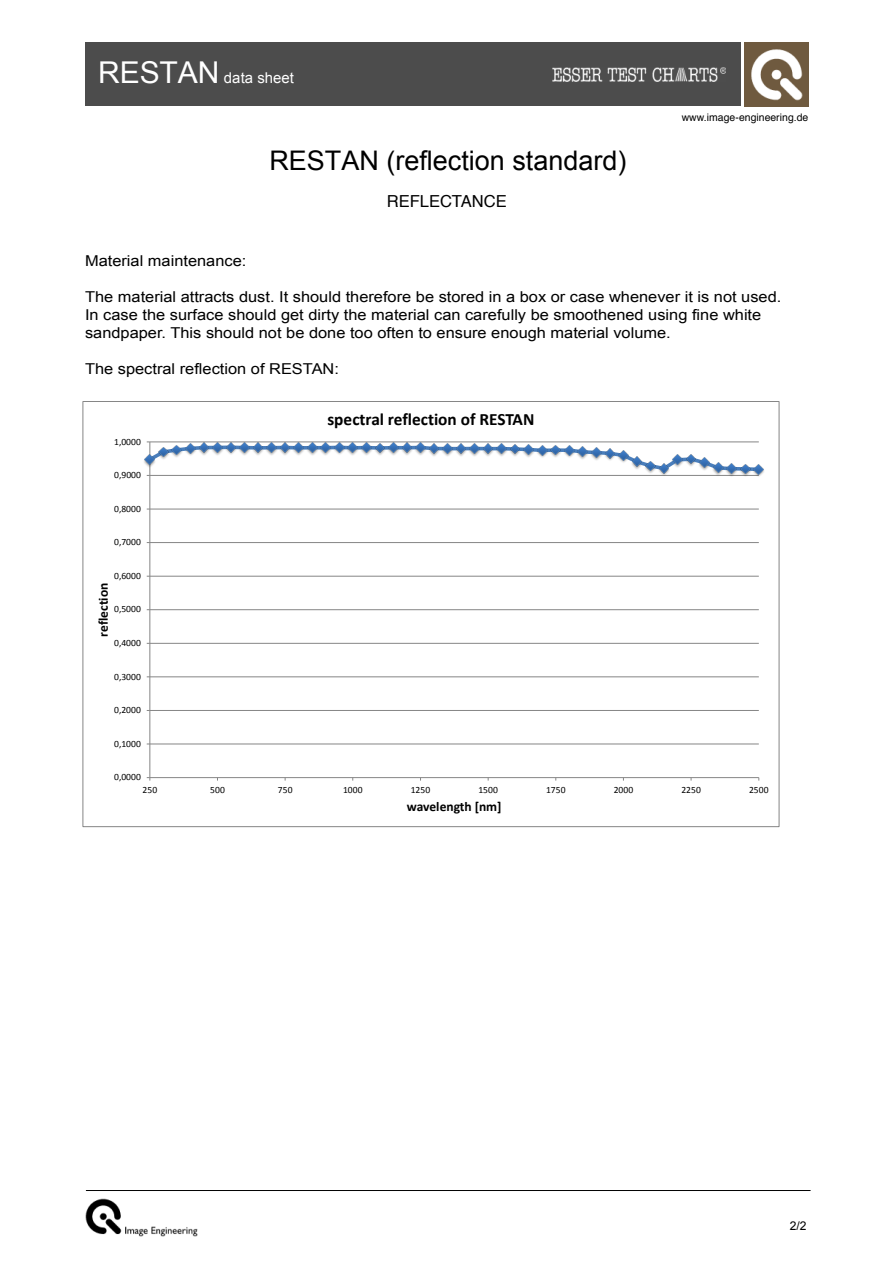
<style>
.page{position:relative;width:893px;height:1263px;background:#fff}
.page>*{position:absolute;margin:0;border:0;box-sizing:border-box;transform-origin:0 0}
.t1{font:27px "Arial";color:#000}
.t2{font:700 17.25px "Calibri";color:#000}
.t3{font:16.5px "Helvetica";letter-spacing:-.005em;color:#000}
.t4{font:15px/18px "Arial";color:#000;scale:1.09 1}
.t5{font:15px "Arial";color:#fff}
.t6{font:700 13.5px "Calibri";color:#000}
.t7{font:12px "Arial";color:#000}
.t8{font:10.5px "Helvetica";color:#000}
.t9{font:9.6px "Calibri";color:#000}
.s1{font-size:30px}
</style>
<div class="page">
<div style="left:86px;top:43px;width:655px;height:24px;background:#4c4c4c"></div>
<div style="left:86px;top:82px;width:655px;height:24px;background:#4c4c4c"></div>
<div style="left:86px;top:67px;width:466px;height:15px;background:#4c4c4c"></div>
<div style="left:725px;top:67px;width:16px;height:15px;background:#4c4c4c"></div>
<hr style="left:86px;top:1190px;width:724px;height:1px;background:#000">
<img style="left:552px;top:67px;width:173px;height:15px">
<img style="left:744px;top:43px;width:64px;height:63px">
<img style="left:85px;top:1198px;width:112px;height:39px">
<hr style="left:150px;top:744px;width:608px;height:1px;background:#868686">
<hr style="left:150px;top:710px;width:608px;height:1px;background:#868686">
<hr style="left:150px;top:677px;width:608px;height:1px;background:#868686">
<hr style="left:150px;top:643px;width:608px;height:1px;background:#868686">
<hr style="left:150px;top:609px;width:608px;height:1px;background:#868686">
<hr style="left:150px;top:576px;width:608px;height:1px;background:#868686">
<hr style="left:150px;top:542px;width:608px;height:1px;background:#868686">
<hr style="left:150px;top:509px;width:608px;height:1px;background:#868686">
<hr style="left:149px;top:442px;width:1px;height:336px;background:#868686">
<hr style="left:150px;top:777px;width:608px;height:1px;background:#868686">
<img style="left:196px;top:441px;width:14px;height:1px">
<img style="left:210px;top:441px;width:13px;height:1px">
<img style="left:223px;top:441px;width:13px;height:1px">
<img style="left:236px;top:441px;width:16px;height:1px">
<img style="left:277px;top:441px;width:16px;height:1px">
<img style="left:331px;top:441px;width:16px;height:1px">
<img style="left:358px;top:441px;width:16px;height:1px">
<img style="left:412px;top:441px;width:16px;height:1px">
<svg style="left:145px;top:442px;width:618px;height:34px"></svg>
<p class="t5" style="left:98px;top:68px;width:197px"><span class="s1">RESTAN</span> data sheet</p>
<h1 class="t1" style="left:269px;top:143px;width:358px">RESTAN (reflection standard)</h1>
<p class="t3" style="left:387px;top:188px;width:121px">REFLECTANCE</p>
<p class="t8" style="left:681px;top:109px;width:128px">www.image-engineering.de</p>
<p class="t4" style="left:85px;top:252px;width:149px">Material maintenance:</p>
<p class="t4" style="left:85px;top:288px;width:640px">The material attracts dust. It should therefore be stored in a box or case whenever it is not used.<br>In case the surface should get dirty the material can carefully be smoothened using fine white sandpaper. This should not be done too often to ensure enough material volume.</p>
<p class="t4" style="left:85px;top:360px;width:234px">The spectral reflection of RESTAN:</p>
<p class="t9" style="left:114px;top:435px;width:28px">1,0000</p>
<p class="t9" style="left:114px;top:469px;width:28px">0,9000</p>
<p class="t9" style="left:114px;top:503px;width:28px">0,8000</p>
<p class="t9" style="left:114px;top:536px;width:28px">0,7000</p>
<p class="t9" style="left:114px;top:570px;width:28px">0,6000</p>
<p class="t6" style="left:95px;top:637px;width:55px;rotate:-90deg">reflection</p>
<p class="t9" style="left:114px;top:603px;width:28px">0,5000</p>
<p class="t9" style="left:114px;top:637px;width:28px">0,4000</p>
<p class="t9" style="left:114px;top:670px;width:28px">0,3000</p>
<p class="t9" style="left:114px;top:704px;width:28px">0,2000</p>
<p class="t9" style="left:114px;top:738px;width:28px">0,1000</p>
<p class="t9" style="left:114px;top:771px;width:28px">0,0000</p>
<p class="t2" style="left:327px;top:408px;width:208px">spectral reflection of RESTAN</p>
<p class="t9" style="left:142px;top:784px;width:16px">250</p>
<p class="t9" style="left:210px;top:784px;width:16px">500</p>
<p class="t9" style="left:278px;top:784px;width:16px">750</p>
<p class="t9" style="left:343px;top:784px;width:21px">1000</p>
<p class="t9" style="left:411px;top:784px;width:21px">1250</p>
<p class="t9" style="left:478px;top:784px;width:21px">1500</p>
<p class="t9" style="left:546px;top:784px;width:21px">1750</p>
<p class="t9" style="left:613px;top:784px;width:21px">2000</p>
<p class="t9" style="left:681px;top:784px;width:21px">2250</p>
<p class="t9" style="left:749px;top:784px;width:21px">2500</p>
<p class="t6" style="left:407px;top:798px;width:96px">wavelength [nm]</p>
<p class="t7" style="left:789px;top:1218px;width:18px">2/2</p>
</div>
